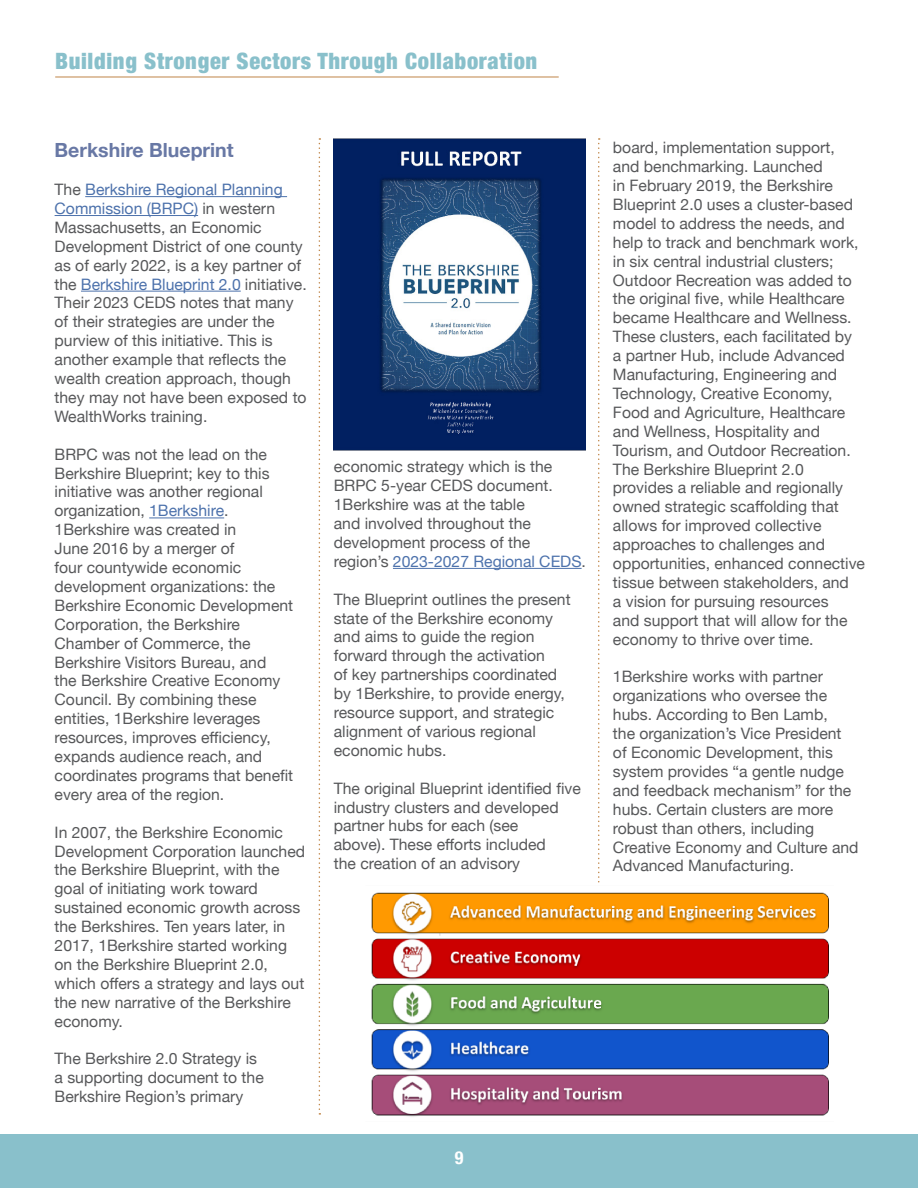
<style>
.page{position:relative;width:918px;height:1188px;background:#fff}
.page>*{position:absolute;margin:0;border:0;box-sizing:border-box;transform-origin:0 0}
.t1{font:900 condensed 22.5px "Helvetica Neue";letter-spacing:.03em;color:#89c0cb}
.text_2{font:700 19.5px "Helvetica Neue";color:#6878a5}
.t2{font:700 condensed 18px "Helvetica Neue";color:#fff}
.text_2-2{font:15.75px/18.9px "Helvetica Neue";color:#57585a}
.s1{color:#4d72ac}
</style>
<div class="page">
<div style="left:0;top:1134px;width:918px;height:54px;background:#89c0cb"></div>
<hr style="left:55px;top:77px;width:504px;height:1px;background:#c08547">
<svg style="left:598px;top:138px;width:2px;height:745px"></svg>
<hr style="left:85px;top:196px;width:202px;height:1px;background:#4d72ac">
<hr style="left:55px;top:215px;width:143px;height:1px;background:#4d72ac">
<hr style="left:81px;top:291px;width:160px;height:1px;background:#4d72ac">
<hr style="left:149px;top:518px;width:75px;height:1px;background:#4d72ac">
<hr style="left:393px;top:568px;width:189px;height:1px;background:#4d72ac">
<img style="left:334px;top:138px;width:252px;height:313px">
<img style="left:371px;top:892px;width:458px;height:225px">
<svg style="left:319px;top:138px;width:1px;height:977px"></svg>
<h1 class="t1" style="left:55px;top:43px;width:484px">Building Stronger Sectors Through Collaboration</h1>
<p class="text_2" style="left:55px;top:135px;width:181px">Berkshire Blueprint</p>
<p class="text_2-2" style="left:55px;top:181px;width:254px">The <span class="s1">Berkshire Regional Planning<br>Commission (BRPC)</span> in western<br>Massachusetts, an Economic<br>Development District of one county as of early 2022, is a key partner of the <span class="s1">Berkshire Blueprint 2.0</span> initiative.<br>Their 2023 CEDS notes that many of their strategies are under the purview of this initiative. This is another example that reflects the wealth creation approach, though they may not have been exposed to<br>WealthWorks training.</p>
<p class="text_2-2" style="left:55px;top:446px;width:240px">BRPC was not the lead on the<br>Berkshire Blueprint; key to this initiative was another regional organization, <span class="s1">1Berkshire</span>.<br>1Berkshire was created in<br>June 2016 by a merger of<br>four countywide economic development organizations: the<br>Berkshire Economic Development<br>Corporation, the Berkshire<br>Chamber of Commerce, the<br>Berkshire Visitors Bureau, and<br>the Berkshire Creative Economy<br>Council. By combining these entities, 1Berkshire leverages resources, improves efficiency, expands audience reach, and coordinates programs that benefit every area of the region.</p>
<p class="text_2-2" style="left:55px;top:824px;width:252px">In 2007, the Berkshire Economic<br>Development Corporation launched the Berkshire Blueprint, with the goal of initiating work toward sustained economic growth across the Berkshires. Ten years later, in<br>2017, 1Berkshire started working on the Berkshire Blueprint 2.0, which offers a strategy and lays out the new narrative of the Berkshire economy.</p>
<p class="text_2-2" style="left:55px;top:1050px;width:211px">The Berkshire 2.0 Strategy is a supporting document to the<br>Berkshire Region’s primary</p>
<p class="text_2-2" style="left:334px;top:458px;width:254px">economic strategy which is the<br>BRPC 5-year CEDS document.<br>1Berkshire was at the table<br>and involved throughout the development process of the region’s <span class="s1">2023-2027 Regional CEDS</span>.</p>
<p class="text_2-2" style="left:334px;top:590px;width:238px">The Blueprint outlines the present state of the Berkshire economy and aims to guide the region forward through the activation<br>of key partnerships coordinated by 1Berkshire, to provide energy, resource support, and strategic alignment of various regional economic hubs.</p>
<p class="text_2-2" style="left:334px;top:779px;width:249px">The original Blueprint identified five industry clusters and developed partner hubs for each (see<br>above). These efforts included<br>the creation of an advisory</p>
<p class="t2" style="left:455px;top:1143px;width:10px">9</p>
<p class="text_2-2" style="left:613px;top:139px;width:254px">board, implementation support, and benchmarking. Launched<br>in February 2019, the Berkshire<br>Blueprint 2.0 uses a cluster-based model to address the needs, and help to track and benchmark work, in six central industrial clusters;<br>Outdoor Recreation was added to the original five, while Healthcare became Healthcare and Wellness.<br>These clusters, each facilitated by<br>a partner Hub, include Advanced<br>Manufacturing, Engineering and<br>Technology, Creative Economy,<br>Food and Agriculture, Healthcare and Wellness, Hospitality and<br>Tourism, and Outdoor Recreation.<br>The Berkshire Blueprint 2.0 provides a reliable and regionally owned strategic scaffolding that allows for improved collective approaches to challenges and opportunities, enhanced connective tissue between stakeholders, and<br>a vision for pursuing resources<br>and support that will allow for the economy to thrive over time.</p>
<p class="text_2-2" style="left:613px;top:668px;width:247px">1Berkshire works with partner organizations who oversee the hubs. According to Ben Lamb,<br>the organization’s Vice President of Economic Development, this system provides “a gentle nudge and feedback mechanism” for the hubs. Certain clusters are more robust than others, including<br>Creative Economy and Culture and<br>Advanced Manufacturing.</p>
</div>
